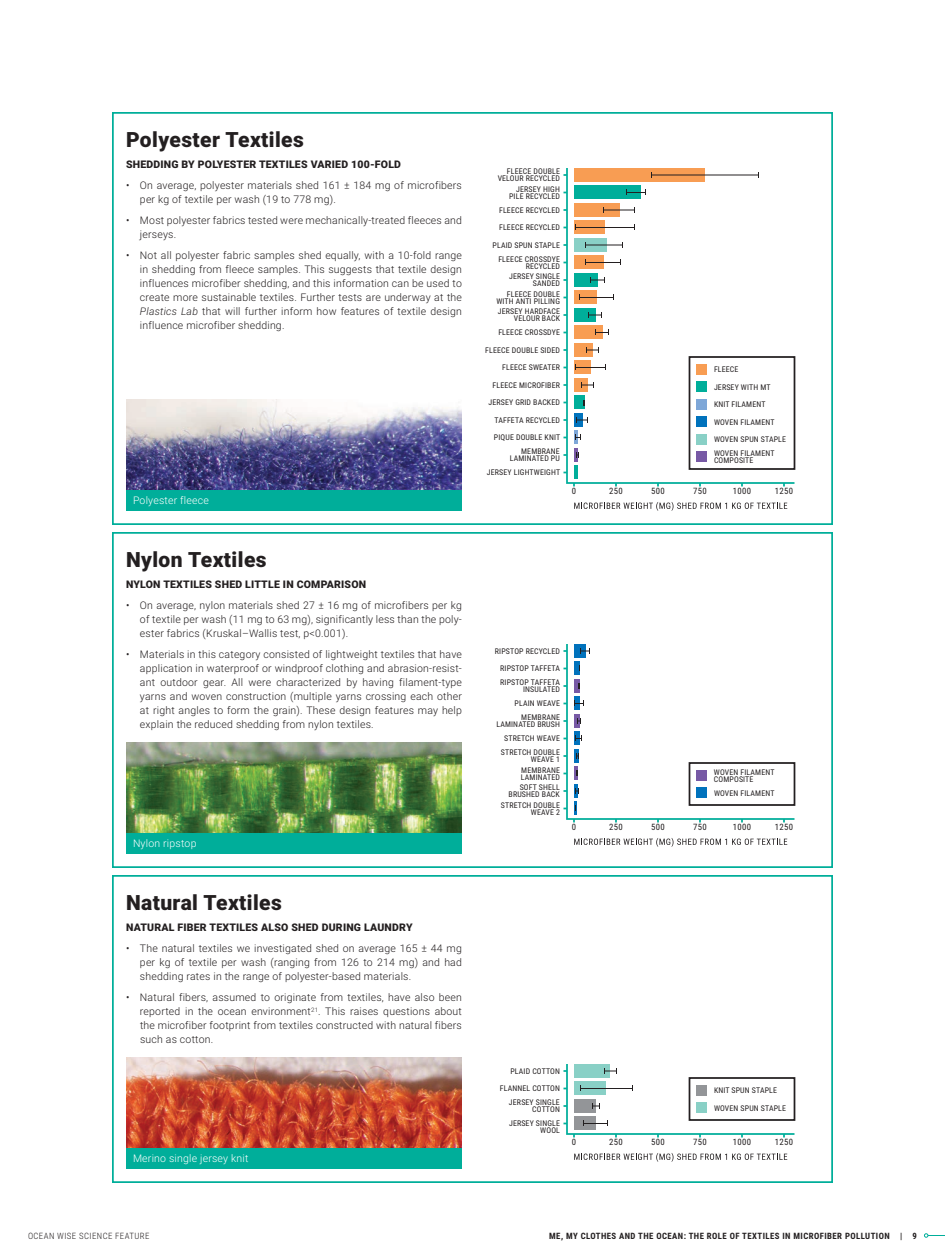
<style>
.page{position:relative;width:945px;height:1260px;background:#fff}
.page>*{position:absolute;margin:0;border:0;box-sizing:border-box;transform-origin:0 0}
.t1{font:900 21px "Roboto";letter-spacing:.02em;color:#231f20}
.t2{font:300 10.5px/14px "Roboto";letter-spacing:.02em;color:#231f20;text-align:justify}
.t3{font:900 10.5px "Roboto";letter-spacing:.02em;color:#231f20}
.t4{font:300 10.5px "Roboto";letter-spacing:.02em;color:#fff}
.t5{font:700 8.75px "Roboto Condensed";letter-spacing:.05em;color:#231f20}
.t6{font:8.75px "Roboto Condensed";letter-spacing:.04em;color:#231f20}
.t7{font:300 8.75px "Roboto Condensed";letter-spacing:.05em;color:#231f20}
.t8{font:7.88px/7px "Roboto Condensed";letter-spacing:.02em;color:#231f20;text-align:right}
.s1{font-style:italic}
</style>
<div class="page">
<svg style="left:924px;top:1233px;width:21px;height:5px"></svg>
<div style="left:112px;top:875px;width:721px;height:308px;border:2px solid #00ae9a"></div>
<div style="left:112px;top:532px;width:721px;height:336px;border:2px solid #00ae9a"></div>
<div style="left:112px;top:112px;width:721px;height:413px;border:2px solid #00ae9a"></div>
<svg style="left:565px;top:168px;width:231px;height:316px"></svg>
<div style="left:696px;top:452px;width:11px;height:10px;background:#7759a5"></div>
<div style="left:696px;top:434px;width:11px;height:10px;background:#89d0c6"></div>
<div style="left:696px;top:399px;width:11px;height:11px;background:#7ea7d8"></div>
<div style="left:696px;top:416px;width:11px;height:11px;background:#0072bc"></div>
<div style="left:696px;top:364px;width:11px;height:10px;background:#f89d53"></div>
<div style="left:696px;top:382px;width:11px;height:10px;background:#00ae9a"></div>
<div style="left:689px;top:356px;width:106px;height:114px;border:2px solid #231f20"></div>
<svg style="left:574px;top:502px;width:213px;height:9px"></svg>
<svg style="left:564px;top:644px;width:232px;height:178px"></svg>
<svg style="left:574px;top:838px;width:213px;height:9px"></svg>
<svg style="left:564px;top:1064px;width:232px;height:74px"></svg>
<div style="left:696px;top:1102px;width:11px;height:11px;background:#89d0c6"></div>
<div style="left:696px;top:1085px;width:11px;height:11px;background:#939598"></div>
<div style="left:689px;top:1077px;width:106px;height:44px;border:2px solid #231f20"></div>
<svg style="left:574px;top:1153px;width:213px;height:9px"></svg>
<img style="left:126px;top:399px;width:336px;height:91px">
<img style="left:126px;top:742px;width:336px;height:91px">
<img style="left:126px;top:1057px;width:336px;height:91px">
<div style="left:126px;top:490px;width:336px;height:21px;background:#00ae9a"></div>
<div style="left:126px;top:833px;width:336px;height:21px;background:#00ae9a"></div>
<div style="left:126px;top:1148px;width:336px;height:21px;background:#00ae9a"></div>
<h1 class="t1" style="left:126px;top:125px;width:179px">Polyester Textiles</h1>
<p class="t3" style="left:126px;top:157px;width:277px">SHEDDING BY POLYESTER TEXTILES VARIED 100-FOLD</p>
<p class="t2" style="left:140px;top:178px;width:323px;text-indent:-14px">• On average, polyester materials shed 161 ± 184 mg of microfibers per kg of textile per wash (19 to 778 mg).</p>
<p class="t2" style="left:140px;top:213px;width:324px;text-indent:-14px">• Most polyester fabrics tested were mechanically-treated fleeces and jerseys.</p>
<p class="t2" style="left:140px;top:248px;width:323px;text-indent:-14px">• Not all polyester fabric samples shed equally, with a 10-fold range in shedding from fleece samples. This suggests that textile design influences microfiber shedding, and this information can be used to create more sustainable textiles. Further tests are underway at the <span class="s1">Plastics Lab</span> that will further inform how features of textile design influence microfiber shedding.</p>
<p class="t4" style="left:133px;top:493px;width:77px">Polyester fleece</p>
<h1 class="t1" style="left:126px;top:545px;width:142px">Nylon Textiles</h1>
<p class="t3" style="left:126px;top:577px;width:242px">NYLON TEXTILES SHED LITTLE IN COMPARISON</p>
<p class="t2" style="left:140px;top:598px;width:323px;text-indent:-14px">• On average, nylon materials shed 27 ± 16 mg of microfibers per kg of textile per wash (11 mg to 63 mg), significantly less than the poly&shy;ester fabrics (Kruskal–Wallis test, p&lt;0.001).</p>
<p class="t2" style="left:140px;top:647px;width:324px;text-indent:-14px">• Materials in this category consisted of lightweight textiles that have application in waterproof or windproof clothing and abrasion-resist&shy;ant outdoor gear. All were characterized by having filament-type yarns and woven construction (multiple yarns crossing each other at right angles to form the grain). These design features may help explain the reduced shedding from nylon textiles.</p>
<p class="t4" style="left:133px;top:836px;width:65px">Nylon ripstop</p>
<h1 class="t1" style="left:126px;top:888px;width:157px">Natural Textiles</h1>
<p class="t3" style="left:126px;top:920px;width:288px">NATURAL FIBER TEXTILES ALSO SHED DURING LAUNDRY</p>
<p class="t2" style="left:140px;top:941px;width:324px;text-indent:-14px">• The natural textiles we investigated shed on average 165 ± 44 mg per kg of textile per wash (ranging from 126 to 214 mg) and had shedding rates in the range of polyester-based materials.</p>
<p class="t2" style="left:140px;top:990px;width:323px;text-indent:-14px">• Natural fibers, assumed to originate from textiles, have also been reported in the ocean environment<sup>21</sup>. This raises questions about the microfiber footprint from textiles constructed with natural fibers such as cotton.</p>
<p class="t4" style="left:133px;top:1151px;width:117px">Merino single jersey knit</p>
<p class="t8" style="left:498px;top:168px;width:64px">FLEECE DOUBLE<br>VELOUR RECYCLED</p>
<p class="t8" style="left:509px;top:185px;width:52px">JERSEY HIGH<br>PILE RECYCLED</p>
<p class="t8" style="left:499px;top:206px;width:62px">FLEECE RECYCLED</p>
<p class="t8" style="left:499px;top:224px;width:62px">FLEECE RECYCLED</p>
<p class="t8" style="left:493px;top:238px;width:69px;line-height:13.8px">PLAID SPUN STAPLE<br>FLEECE CROSSDYE</p>
<p class="t8" style="left:509px;top:260px;width:52px;line-height:10.7px">RECYCLED<br>JERSEY SINGLE</p>
<p class="t8" style="left:507px;top:278px;width:55px;line-height:10.3px">SANDED<br>FLEECE DOUBLE</p>
<p class="t8" style="left:496px;top:295px;width:65px;line-height:10.5px;text-align:left">WITH ANTI PILLING<br>JERSEY HARDFACE</p>
<p class="t8" style="left:498px;top:311px;width:63px;line-height:14.2px">VELOUR BACK<br>FLEECE CROSSDYE</p>
<p class="t8" style="left:485px;top:346px;width:76px">FLEECE DOUBLE SIDED</p>
<p class="t8" style="left:502px;top:364px;width:59px">FLEECE SWEATER</p>
<p class="t8" style="left:493px;top:381px;width:69px">FLEECE MICROFIBER</p>
<p class="t8" style="left:488px;top:399px;width:73px">JERSEY GRID BACKED</p>
<p class="t8" style="left:494px;top:416px;width:67px">TAFFETA RECYCLED</p>
<p class="t8" style="left:494px;top:430px;width:68px;line-height:13.8px">PIQUE DOUBLE KNIT<br>MEMBRANE</p>
<p class="t8" style="left:487px;top:451px;width:75px;line-height:14.2px">LAMINATED PU<br>JERSEY LIGHTWEIGHT</p>
<p class="t8" style="left:714px;top:366px;width:26px">FLEECE</p>
<p class="t8" style="left:714px;top:383px;width:58px">JERSEY WITH MT</p>
<p class="t8" style="left:714px;top:401px;width:53px">KNIT FILAMENT</p>
<p class="t8" style="left:714px;top:418px;width:62px">WOVEN FILAMENT</p>
<p class="t8" style="left:714px;top:436px;width:74px">WOVEN SPUN STAPLE</p>
<p class="t8" style="left:714px;top:450px;width:62px;text-align:left">WOVEN FILAMENT<br>COMPOSITE</p>
<p class="t6" style="left:572px;top:484px;width:6px">0</p>
<p class="t6" style="left:609px;top:484px;width:15px">250</p>
<p class="t6" style="left:651px;top:484px;width:15px">500</p>
<p class="t6" style="left:693px;top:484px;width:15px">750</p>
<p class="t6" style="left:733px;top:484px;width:20px">1000</p>
<p class="t6" style="left:775px;top:484px;width:20px">1250</p>
<p class="t8" style="left:495px;top:647px;width:67px">RIPSTOP RECYCLED</p>
<p class="t8" style="left:500px;top:661px;width:61px;line-height:13.8px;text-align:left">RIPSTOP TAFFETA<br>RIPSTOP TAFFETA</p>
<p class="t8" style="left:515px;top:682px;width:47px;line-height:14px">INSULATED<br>PLAIN WEAVE<br>MEMBRANE</p>
<p class="t8" style="left:496px;top:717px;width:65px;line-height:14px">LAMINATED BRUSH<br>STRETCH WEAVE<br>STRETCH DOUBLE</p>
<p class="t8" style="left:521px;top:754px;width:40px;line-height:10.5px">WEAVE 1<br>MEMBRANE</p>
<p class="t8" style="left:520px;top:771px;width:42px;line-height:10.5px;text-align:left">LAMINATED<br>SOFT SHELL</p>
<p class="t8" style="left:501px;top:789px;width:61px;line-height:10.5px">BRUSHED BACK<br>STRETCH DOUBLE</p>
<p class="t8" style="left:531px;top:808px;width:31px">WEAVE 2</p>
<p class="t8" style="left:714px;top:768px;width:62px;text-align:left">WOVEN FILAMENT<br>COMPOSITE</p>
<p class="t8" style="left:714px;top:789px;width:62px">WOVEN FILAMENT</p>
<p class="t6" style="left:572px;top:820px;width:6px">0</p>
<p class="t6" style="left:609px;top:820px;width:15px">250</p>
<p class="t6" style="left:651px;top:820px;width:15px">500</p>
<p class="t6" style="left:693px;top:820px;width:15px">750</p>
<p class="t6" style="left:733px;top:820px;width:20px">1000</p>
<p class="t6" style="left:775px;top:820px;width:20px">1250</p>
<p class="t8" style="left:510px;top:1067px;width:51px">PLAID COTTON</p>
<p class="t8" style="left:500px;top:1081px;width:62px;line-height:13.8px">FLANNEL COTTON<br>JERSEY SINGLE</p>
<p class="t8" style="left:509px;top:1102px;width:52px;line-height:14.2px">COTTON<br>JERSEY SINGLE</p>
<p class="t8" style="left:540px;top:1127px;width:21px">WOOL</p>
<p class="t8" style="left:714px;top:1087px;width:65px">KNIT SPUN STAPLE</p>
<p class="t8" style="left:714px;top:1104px;width:74px">WOVEN SPUN STAPLE</p>
<p class="t6" style="left:572px;top:1135px;width:6px">0</p>
<p class="t6" style="left:609px;top:1135px;width:15px">250</p>
<p class="t6" style="left:651px;top:1135px;width:15px">500</p>
<p class="t6" style="left:693px;top:1135px;width:15px">750</p>
<p class="t6" style="left:733px;top:1135px;width:20px">1000</p>
<p class="t6" style="left:775px;top:1135px;width:20px">1250</p>
<p class="t7" style="left:28px;top:1229px;width:123px">OCEAN WISE SCIENCE FEATURE</p>
<p class="t5" style="left:549px;top:1229px;width:369px">ME, MY CLOTHES AND THE OCEAN: THE ROLE OF TEXTILES IN MICROFIBER POLLUTION | 9</p>
</div>
